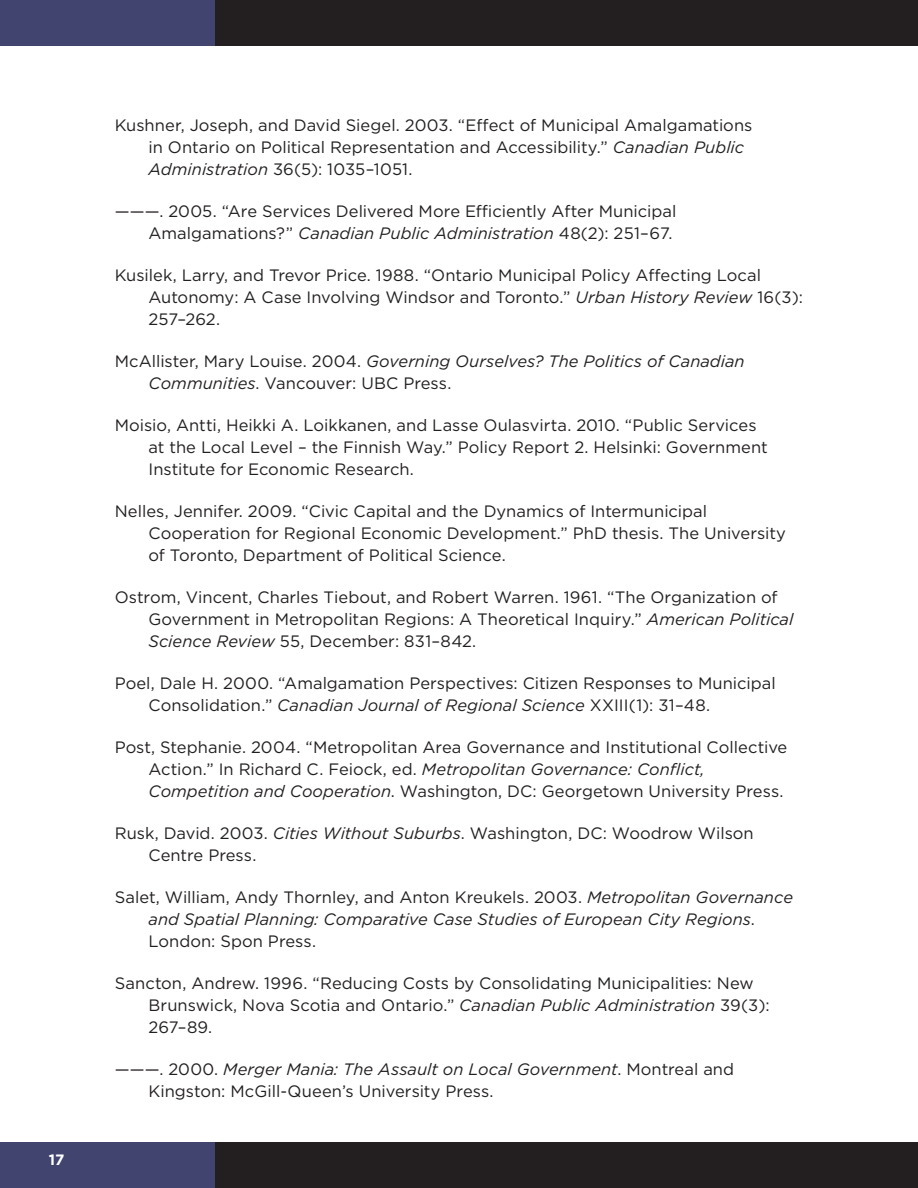
<style>
.page{position:relative;width:918px;height:1188px;background:#fff}
.page>*{position:absolute;margin:0;border:0;box-sizing:border-box;transform-origin:0 0}
.t1{font:16.5px/21.9px "Gotham";color:#231f20}
.t2{font:italic 16.5px/21.9px "Gotham";color:#231f20}
.t3{font:700 15px "Gotham";color:#fff}
.s1{font-style:italic}
.s2{font-style:normal}
</style>
<div class="page">
<div style="left:0;top:1143px;width:215px;height:45px;background:#424470"></div>
<div style="left:0;top:0;width:215px;height:45px;background:#424470"></div>
<div style="left:215px;top:1143px;width:703px;height:45px;background:#231f20"></div>
<div style="left:215px;top:0;width:703px;height:45px;background:#231f20"></div>
<p class="t3" style="left:49px;top:1150px;width:17px">17</p>
<p class="t1" style="left:148px;top:114px;width:605px;text-indent:-34px">Kushner, Joseph, and David Siegel. 2003. “Effect of Municipal Amalgamations in Ontario on Political Representation and Accessibility.” <span class="s1">Canadian Public<br>Administration</span> 36(5): 1035–1051.</p>
<p class="t1" style="left:115px;top:200px;width:563px;text-align:right">———. 2005. “Are Services Delivered More Efficiently After Municipal<br>Amalgamations?” <span class="s1">Canadian Public Administration</span> 48(2): 251–67.</p>
<p class="t1" style="left:148px;top:264px;width:656px;text-indent:-34px">Kusilek, Larry, and Trevor Price. 1988. “Ontario Municipal Policy Affecting Local<br>Autonomy: A Case Involving Windsor and Toronto.” <span class="s1">Urban History Review</span> 16(3):<br>257–262.</p>
<p class="t2" style="left:148px;top:350px;width:598px;text-indent:-34px"><span class="s2">McAllister, Mary Louise. 2004.</span> Governing Ourselves? The Politics of Canadian<br>Communities<span class="s2">. Vancouver: UBC Press.</span></p>
<p class="t1" style="left:148px;top:414px;width:621px;text-indent:-34px">Moisio, Antti, Heikki A. Loikkanen, and Lasse Oulasvirta. 2010. “Public Services at the Local Level – the Finnish Way.” Policy Report 2. Helsinki: Government<br>Institute for Economic Research.</p>
<p class="t1" style="left:148px;top:500px;width:639px;text-indent:-34px">Nelles, Jennifer. 2009. “Civic Capital and the Dynamics of Intermunicipal<br>Cooperation for Regional Economic Development.” PhD thesis. The University of Toronto, Department of Political Science.</p>
<p class="t1" style="left:148px;top:586px;width:646px;text-indent:-34px">Ostrom, Vincent, Charles Tiebout, and Robert Warren. 1961. “The Organization of<br>Government in Metropolitan Regions: A Theoretical Inquiry.” <span class="s1">American Political<br>Science Review</span> 55, December: 831–842.</p>
<p class="t1" style="left:148px;top:672px;width:629px;text-indent:-34px">Poel, Dale H. 2000. “Amalgamation Perspectives: Citizen Responses to Municipal<br>Consolidation.” <span class="s1">Canadian Journal of Regional Science</span> XXIII(1): 31–48.</p>
<p class="t1" style="left:148px;top:736px;width:640px;text-indent:-34px">Post, Stephanie. 2004. “Metropolitan Area Governance and Institutional Collective<br>Action.” In Richard C. Feiock, ed. <span class="s1">Metropolitan Governance: Conflict,<br>Competition and Cooperation</span>. Washington, DC: Georgetown University Press.</p>
<p class="t1" style="left:148px;top:822px;width:607px;text-indent:-34px">Rusk, David. 2003. <span class="s1">Cities Without Suburbs</span>. Washington, DC: Woodrow Wilson<br>Centre Press.</p>
<p class="t2" style="left:148px;top:886px;width:646px;text-indent:-34px"><span class="s2">Salet, William, Andy Thornley, and Anton Kreukels. 2003.</span> Metropolitan Governance and Spatial Planning: Comparative Case Studies of European City Regions<span class="s2">.<br>London: Spon Press.</span></p>
<p class="t1" style="left:148px;top:972px;width:623px;text-indent:-34px">Sancton, Andrew. 1996. “Reducing Costs by Consolidating Municipalities: New<br>Brunswick, Nova Scotia and Ontario.” <span class="s1">Canadian Public Administration</span> 39(3):<br>267–89.</p>
<p class="t1" style="left:148px;top:1058px;width:587px;text-indent:-34px">———. 2000. <span class="s1">Merger Mania: The Assault on Local Government</span>. Montreal and<br>Kingston: McGill-Queen’s University Press.</p>
</div>
